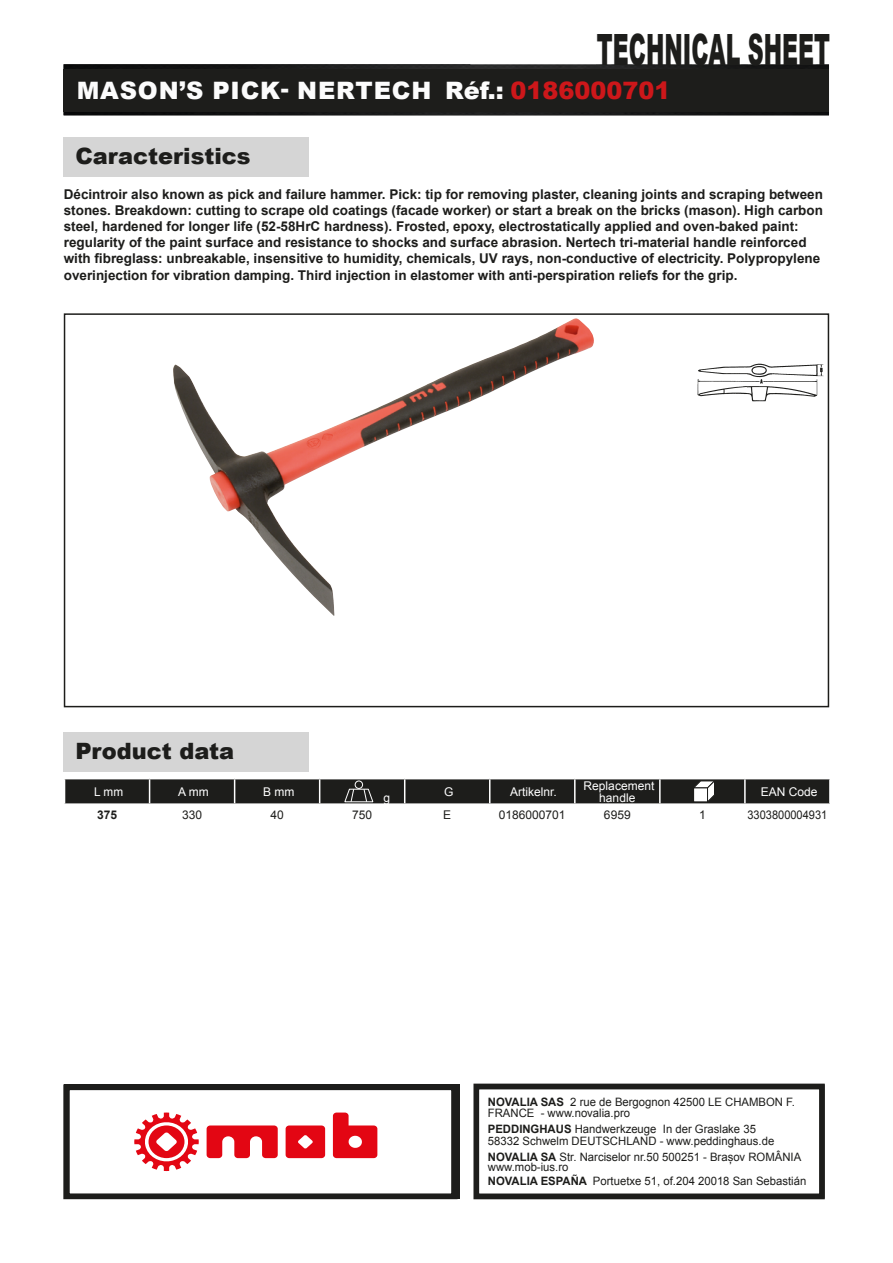
<style>
.page{position:relative;width:893px;height:1263px;background:#fff}
.page>*{position:absolute;margin:0;border:0;box-sizing:border-box;transform-origin:0 0}
.t1{font:900 43.2px "Arial";color:#1d1d1b;scale:.51 1}
.t2{font:900 24px "Arial";letter-spacing:.03em;color:#fcfcfc}
.t3{font:900 22.5px "Arial";color:#1d1d1b}
.t4{font:700 13.5px/16.2px "Arial";color:#1d1d1b}
.t5{font:12.9px/14.2px "Arial";color:#1d1d1b}
.t6{font:700 12.9px "Arial";color:#1d1d1b}
.t7{font:12px/12px "Arial";color:#fff;text-align:center}
.t8{font:12px "Arial";color:#1d1d1b}
.t9{font:12px "Arial";color:#1d1d1b;scale:.92 1}
.t10{font:700 12px "Arial";color:#1d1d1b}
.t11{font:11.55px/11.6px "Arial";color:#1d1d1b}
.s1{color:#cd171a}
.s2{font-weight:700}
</style>
<div class="page">
<img style="left:64px;top:64px;width:765px;height:51px">
<div style="left:64px;top:69px;width:765px;height:43px;background:#1d1d1b"></div>
<div style="left:64px;top:137px;width:245px;height:40px;background:#d5d5d5"></div>
<div style="left:64px;top:313px;width:765px;height:394px;border:2px solid #1d1d1b"></div>
<div style="left:64px;top:732px;width:245px;height:40px;background:#d5d5d5"></div>
<svg style="left:64px;top:779px;width:766px;height:25px;background:#2f2f2d"></svg>
<img style="left:173px;top:318px;width:421px;height:298px">
<img style="left:697px;top:363px;width:127px;height:39px">
<div style="left:473px;top:1084px;width:352px;height:115px;border:6px solid #1d1d1b"></div>
<div style="left:64px;top:1084px;width:393px;height:115px;border:6px solid #1d1d1b"></div>
<svg style="left:207px;top:1125px;width:71px;height:33px"></svg>
<svg style="left:286px;top:1125px;width:39px;height:33px"></svg>
<svg style="left:134px;top:1112px;width:65px;height:59px"></svg>
<svg style="left:333px;top:1112px;width:44px;height:46px"></svg>
<h1 class="t1" style="left:597px;top:18px;width:458px">TECHNICAL SHEET</h1>
<h2 class="t2" style="left:77px;top:73px;width:595px">MASON’S PICK- NERTECH Réf.: <span class="s1">0186000701</span></h2>
<h3 class="t3" style="left:75px;top:140px;width:177px">Caracteristics</h3>
<p class="t4" style="left:64px;top:186px;width:761px">Décintroir also known as pick and failure hammer. Pick: tip for removing plaster, cleaning joints and scraping between stones. Breakdown: cutting to scrape old coatings (facade worker) or start a break on the bricks (mason). High carbon steel, hardened for longer life (52-58HrC hardness). Frosted, epoxy, electrostatically applied and oven-baked paint: regularity of the paint surface and resistance to shocks and surface abrasion. Nertech tri-material handle reinforced with fibreglass: unbreakable, insensitive to humidity, chemicals, UV rays, non-conductive of electricity. Polypropylene overinjection for vibration damping. Third injection in elastomer with anti-perspiration reliefs for the grip.</p>
<h3 class="t3" style="left:75px;top:735px;width:160px">Product data</h3>
<p class="t7" style="left:94px;top:785px;width:30px">L mm</p>
<p class="t7" style="left:178px;top:785px;width:32px">A mm</p>
<p class="t7" style="left:263px;top:785px;width:33px">B mm</p>
<p class="t7" style="left:383px;top:792px;width:8px">g</p>
<p class="t7" style="left:444px;top:785px;width:11px">G</p>
<p class="t7" style="left:510px;top:785px;width:48px">Artikelnr.</p>
<p class="t7" style="left:584px;top:779px;width:72px">Replacement handle</p>
<p class="t7" style="left:761px;top:785px;width:58px">EAN Code</p>
<p class="t10" style="left:97px;top:806px;width:22px">375</p>
<p class="t8" style="left:182px;top:806px;width:22px">330</p>
<p class="t8" style="left:270px;top:806px;width:15px">40</p>
<p class="t8" style="left:352px;top:806px;width:22px">750</p>
<p class="t8" style="left:443px;top:806px;width:10px">E</p>
<p class="t8" style="left:499px;top:806px;width:68px">0186000701</p>
<p class="t8" style="left:604px;top:806px;width:28px">6959</p>
<p class="t8" style="left:699px;top:806px;width:8px">1</p>
<p class="t9" style="left:747px;top:806px;width:88px">3303800004931</p>
<p class="t11" style="left:488px;top:1096px;width:309px"><span class="s2">NOVALIA SAS</span> 2 rue de Bergognon 42500 LE CHAMBON F.<br>FRANCE - www.novalia.pro</p>
<p class="t11" style="left:488px;top:1123px;width:288px"><span class="s2">PEDDINGHAUS</span> Handwerkzeuge In der Graslake 35<br>58332 Schwelm DEUTSCHLAND - www.peddinghaus.de</p>
<p class="t11" style="left:488px;top:1151px;width:315px;line-height:10.2px"><span class="s2">NOVALIA SA</span> Str. Narciselor nr.50 500251 - Brașov ROMÂNIA www.mob-ius.ro</p>
<p class="t11" style="left:488px;top:1175px;width:320px"><span class="s2">NOVALIA ESPAÑA</span> Portuetxe 51, of.204 20018 San Sebastián</p>
<p class="t6" style="left:504px;top:1105px;width:86px">NOVALIA SAS</p>
<p class="t5" style="left:504px;top:1121px;width:181px">2 rue de Bergognon 42500<br>LE CHAMBON FEUGEROLLES<br>FRANCE<br>www.novalia.pro</p>
</div>
